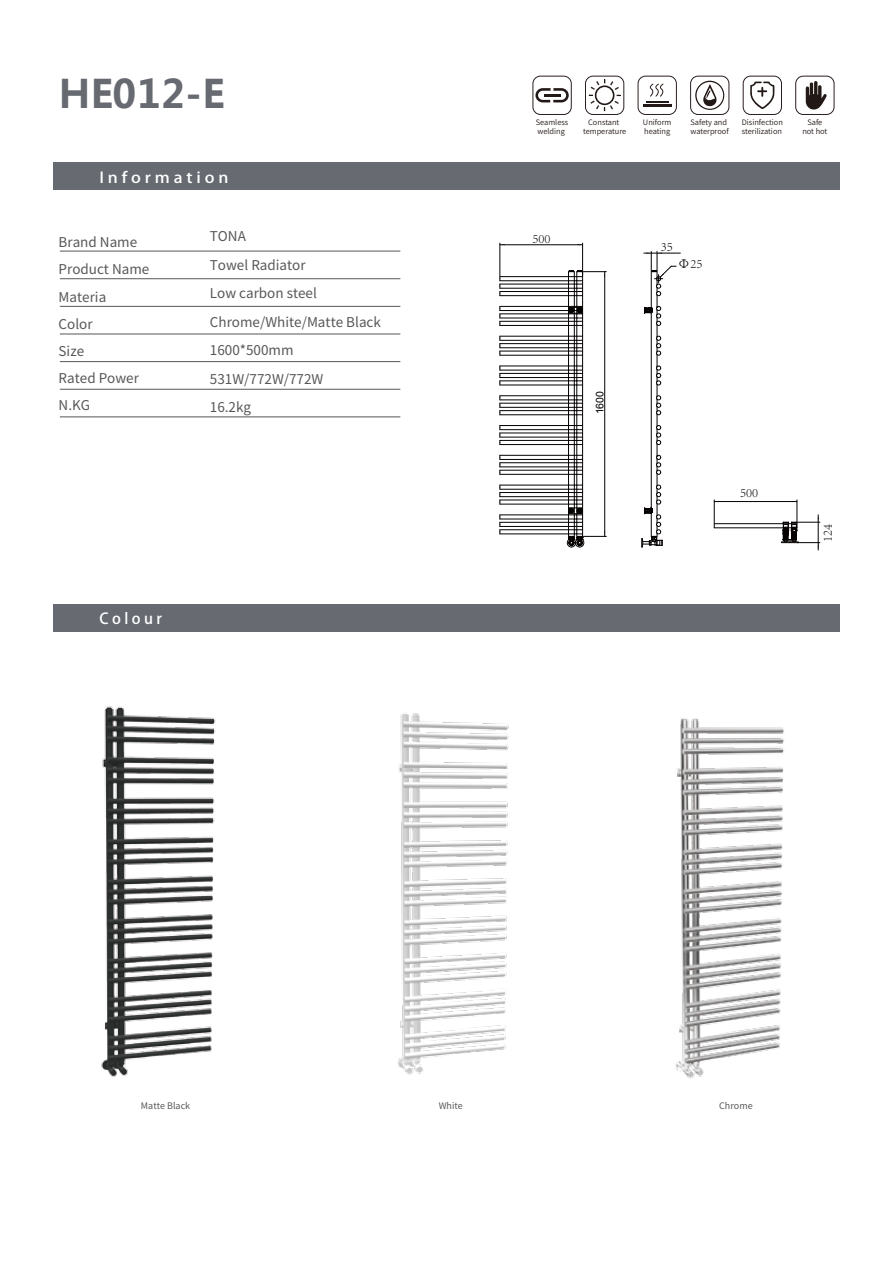
<style>
.page{position:relative;width:893px;height:1263px;background:#fff}
.page>*{position:absolute;margin:0;border:0;box-sizing:border-box;transform-origin:0 0}
.t1{font:700 39px "Microsoft Ya Hei";color:#676b71}
.t2{font:15px "Source Han Serif CN Medium G Bpc EUC H";letter-spacing:.23em;color:#fff;scale:1.11 1}
.t3{font:15px "Source Han Serif CN Medium G Bpc EUC H";letter-spacing:.23em;color:#fff}
.t4{font:13.5px/28.5px "Source Han Sans CN";color:#595757}
.t5{font:300 13.05px "Adobe Song Std";color:#040000}
.t6{font:10.5px "Arial";color:#040000}
.t7{font:9px "Source Han Sans CN";color:#595757}
.t8{font:7.5px/9px "Source Han Sans CN";color:#221815}
</style>
<div class="page">
<div style="left:53px;top:604px;width:787px;height:27px;background:#676b71"></div>
<hr style="left:500px;top:425px;width:68px;height:1px;background:#040000">
<hr style="left:500px;top:485px;width:68px;height:1px;background:#040000">
<hr style="left:500px;top:366px;width:68px;height:1px;background:#040000">
<hr style="left:500px;top:306px;width:68px;height:1px;background:#040000">
<hr style="left:500px;top:514px;width:68px;height:1px;background:#040000">
<hr style="left:500px;top:455px;width:68px;height:1px;background:#040000">
<hr style="left:500px;top:395px;width:68px;height:1px;background:#040000">
<hr style="left:500px;top:276px;width:68px;height:1px;background:#040000">
<hr style="left:500px;top:407px;width:68px;height:1px;background:#040000">
<hr style="left:500px;top:474px;width:68px;height:1px;background:#040000">
<hr style="left:500px;top:347px;width:68px;height:1px;background:#040000">
<hr style="left:500px;top:429px;width:68px;height:1px;background:#040000">
<hr style="left:500px;top:310px;width:68px;height:1px;background:#040000">
<hr style="left:500px;top:444px;width:68px;height:1px;background:#040000">
<hr style="left:500px;top:288px;width:68px;height:1px;background:#040000">
<hr style="left:500px;top:466px;width:68px;height:1px;background:#040000">
<hr style="left:500px;top:355px;width:68px;height:1px;background:#040000">
<hr style="left:500px;top:504px;width:68px;height:1px;background:#040000">
<hr style="left:500px;top:519px;width:68px;height:1px;background:#040000">
<hr style="left:500px;top:437px;width:68px;height:1px;background:#040000">
<hr style="left:500px;top:526px;width:68px;height:1px;background:#040000">
<hr style="left:500px;top:385px;width:68px;height:1px;background:#040000">
<hr style="left:500px;top:325px;width:68px;height:1px;background:#040000">
<hr style="left:500px;top:414px;width:68px;height:1px;background:#040000">
<hr style="left:500px;top:459px;width:68px;height:1px;background:#040000">
<hr style="left:500px;top:399px;width:68px;height:1px;background:#040000">
<hr style="left:500px;top:280px;width:68px;height:1px;background:#040000">
<hr style="left:500px;top:340px;width:68px;height:1px;background:#040000">
<hr style="left:500px;top:370px;width:68px;height:1px;background:#040000">
<hr style="left:500px;top:295px;width:68px;height:1px;background:#040000">
<hr style="left:500px;top:377px;width:68px;height:1px;background:#040000">
<hr style="left:500px;top:496px;width:68px;height:1px;background:#040000">
<hr style="left:500px;top:373px;width:68px;height:1px;background:#040000">
<hr style="left:500px;top:492px;width:68px;height:1px;background:#040000">
<hr style="left:500px;top:533px;width:68px;height:1px;background:#040000">
<hr style="left:500px;top:529px;width:68px;height:1px;background:#040000">
<hr style="left:500px;top:489px;width:68px;height:1px;background:#040000">
<hr style="left:500px;top:318px;width:68px;height:1px;background:#040000">
<hr style="left:500px;top:313px;width:68px;height:1px;background:#040000">
<hr style="left:500px;top:291px;width:68px;height:1px;background:#040000">
<hr style="left:500px;top:440px;width:68px;height:1px;background:#040000">
<hr style="left:500px;top:284px;width:68px;height:1px;background:#040000">
<hr style="left:500px;top:462px;width:68px;height:1px;background:#040000">
<hr style="left:500px;top:351px;width:68px;height:1px;background:#040000">
<hr style="left:500px;top:500px;width:68px;height:1px;background:#040000">
<svg style="left:499px;top:485px;width:1px;height:19px"></svg>
<hr style="left:500px;top:403px;width:68px;height:1px;background:#040000">
<hr style="left:500px;top:433px;width:68px;height:1px;background:#040000">
<svg style="left:499px;top:425px;width:1px;height:20px"></svg>
<hr style="left:500px;top:470px;width:68px;height:1px;background:#040000">
<hr style="left:500px;top:522px;width:68px;height:1px;background:#040000">
<svg style="left:499px;top:515px;width:1px;height:19px"></svg>
<hr style="left:500px;top:380px;width:68px;height:1px;background:#040000">
<svg style="left:499px;top:366px;width:1px;height:19px"></svg>
<hr style="left:500px;top:321px;width:68px;height:1px;background:#040000">
<svg style="left:499px;top:306px;width:1px;height:19px"></svg>
<hr style="left:500px;top:410px;width:68px;height:1px;background:#040000">
<svg style="left:499px;top:455px;width:1px;height:19px"></svg>
<hr style="left:500px;top:343px;width:68px;height:1px;background:#040000">
<svg style="left:499px;top:396px;width:1px;height:19px"></svg>
<svg style="left:499px;top:277px;width:1px;height:19px"></svg>
<hr style="left:500px;top:336px;width:68px;height:1px;background:#040000">
<svg style="left:499px;top:336px;width:1px;height:19px"></svg>
<hr style="left:500px;top:243px;width:1px;height:33px;background:#040000">
<hr style="left:582px;top:243px;width:1px;height:33px;background:#040000">
<hr style="left:500px;top:244px;width:83px;height:1px;background:#040000">
<svg style="left:566px;top:270px;width:40px;height:278px"></svg>
<hr style="left:644px;top:253px;width:36px;height:1px;background:#040000">
<hr style="left:714px;top:523px;width:69px;height:1px;background:#040000">
<hr style="left:714px;top:527px;width:69px;height:1px;background:#040000">
<hr style="left:818px;top:515px;width:1px;height:35px;background:#040000">
<hr style="left:714px;top:501px;width:83px;height:1px;background:#040000">
<svg style="left:781px;top:500px;width:39px;height:48px"></svg>
<svg style="left:714px;top:500px;width:5px;height:28px"></svg>
<svg style="left:641px;top:251px;width:35px;height:297px"></svg>
<div style="left:53px;top:162px;width:787px;height:28px;background:#676b71"></div>
<hr style="left:60px;top:251px;width:340px;height:1px;background:#595757">
<hr style="left:60px;top:278px;width:340px;height:1px;background:#595757">
<hr style="left:60px;top:306px;width:340px;height:1px;background:#595757">
<hr style="left:60px;top:334px;width:340px;height:1px;background:#595757">
<hr style="left:60px;top:361px;width:340px;height:1px;background:#595757">
<hr style="left:60px;top:389px;width:340px;height:1px;background:#595757">
<hr style="left:60px;top:416px;width:340px;height:1px;background:#595757">
<img style="left:675px;top:718px;width:109px;height:361px">
<img style="left:397px;top:713px;width:112px;height:362px">
<img style="left:101px;top:706px;width:115px;height:371px">
<svg style="left:638px;top:76px;width:39px;height:39px"></svg>
<svg style="left:690px;top:76px;width:39px;height:39px"></svg>
<svg style="left:532px;top:76px;width:40px;height:39px"></svg>
<hr style="left:544px;top:94px;width:17px;height:3px;background:#221815">
<svg style="left:585px;top:76px;width:39px;height:39px"></svg>
<svg style="left:743px;top:76px;width:39px;height:39px"></svg>
<svg style="left:795px;top:76px;width:39px;height:39px"></svg>
<h1 class="t1" style="left:59px;top:66px;width:167px">HE012-E</h1>
<p class="t2" style="left:99px;top:168px;width:118px">Information</p>
<p class="t4" style="left:59px;top:229px;width:92px;line-height:27px">Brand Name<br>Product Name<br>Materia<br>Color<br>Size<br>Rated Power<br>N.KG</p>
<p class="t4" style="left:210px;top:222px;width:173px">TONA<br>Towel Radiator<br>Low carbon steel<br>Chrome/White/Matte Black<br>1600*500mm<br>531W/772W/772W<br>16.2kg</p>
<p class="t3" style="left:99px;top:610px;width:64px">Colour</p>
<p class="t8" style="left:536px;top:118px;width:34px">Seamless welding</p>
<p class="t8" style="left:583px;top:118px;width:45px;text-align:center">Constant temperature</p>
<p class="t8" style="left:742px;top:118px;width:43px">Disinfection sterilization</p>
<p class="t8" style="left:802px;top:118px;width:27px;text-align:center">Safe not hot</p>
<p class="t8" style="left:643px;top:118px;width:30px">Uniform heating</p>
<p class="t8" style="left:690px;top:118px;width:40px">Safety and waterproof</p>
<p class="t5" style="left:532px;top:232px;width:20px">500</p>
<p class="t6" style="left:593px;top:414px;width:25px;rotate:-90deg">1600</p>
<p class="t5" style="left:661px;top:240px;width:14px">35</p>
<p class="t5" style="left:677px;top:256px;width:27px">Φ25</p>
<p class="t5" style="left:740px;top:485px;width:20px">500</p>
<p class="t5" style="left:820px;top:542px;width:20px;rotate:-90deg">124</p>
<p class="t7" style="left:141px;top:1100px;width:51px">Matte Black</p>
<p class="t7" style="left:439px;top:1100px;width:26px">White</p>
<p class="t7" style="left:719px;top:1100px;width:35px">Chrome</p>
</div>
